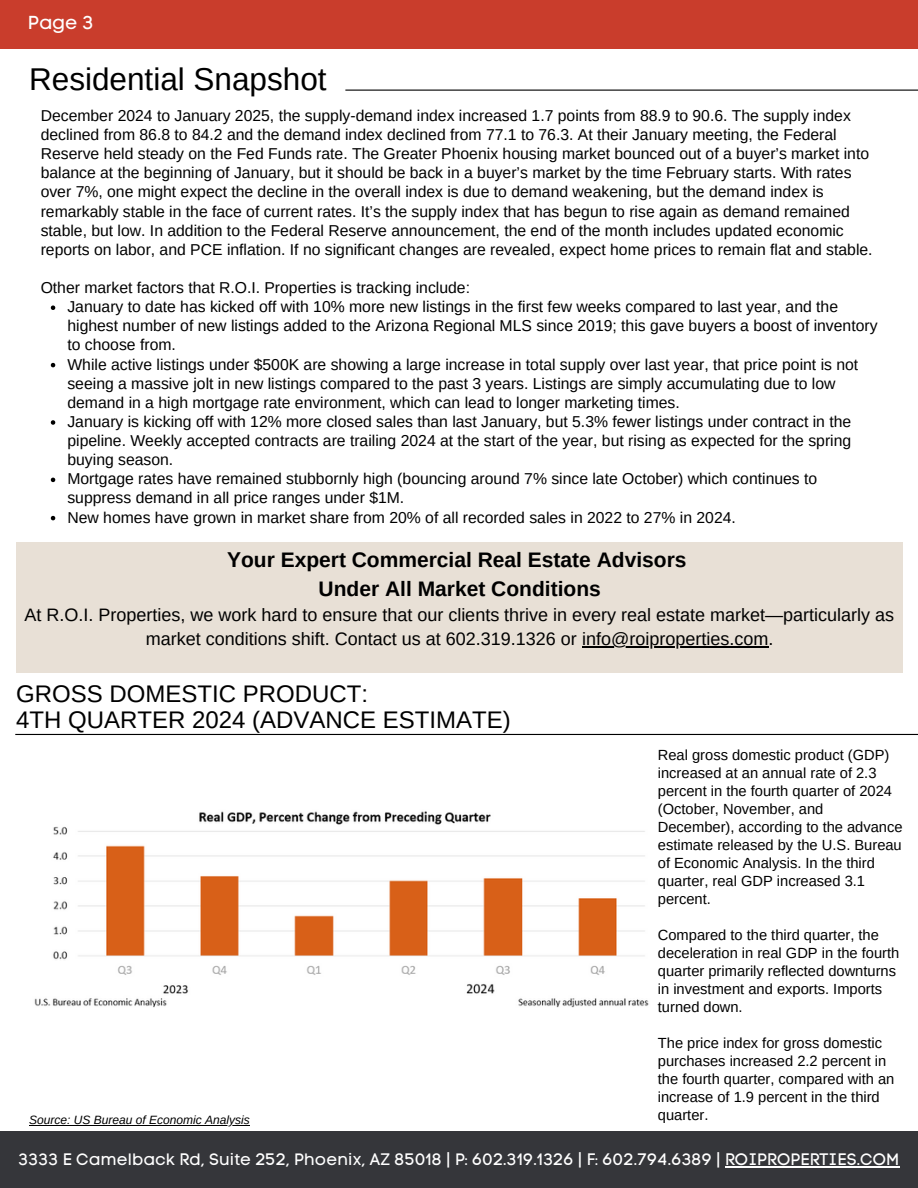
<style>
.page{position:relative;width:918px;height:1188px;background:#fff}
.page>*{position:absolute;margin:0;border:0;box-sizing:border-box;transform-origin:0 0}
.t1{font:31.5px "Arimo";color:#000}
.t2{font:24px/25.8px "Arimo";color:#000}
.t3{font:700 21px/29.2px "Arimo";color:#000;text-align:center}
.t4{font:18.75px "Code Pro Normal LC";color:#fff}
.t5{font:18px/24.8px "Arimo";color:#000;text-align:center}
.t6{font:16.5px "Code Pro Normal LC";letter-spacing:.005em;color:#fff}
.t7{font:15.75px/19.2px "Arimo";color:#000}
.t8{font:14.7px/18px "Arimo";color:#000}
.t9{font:italic 12px "Arimo";color:#000}
</style>
<div class="page">
<div style="left:0;top:0;width:918px;height:48px;background:#c93d2c"></div>
<hr style="left:345px;top:90px;width:573px;height:1px;background:#000">
<div style="left:16px;top:542px;width:887px;height:131px;background:#e8e0d6"></div>
<div style="left:0;top:1131px;width:918px;height:57px;background:#35363a"></div>
<hr style="left:725px;top:1166px;width:174px;height:1px;background:#fff">
<hr style="left:15px;top:734px;width:903px;height:1px;background:#000">
<img style="left:34px;top:811px;width:615px;height:197px">
<svg style="left:51px;top:305px;width:4px;height:5px"></svg>
<svg style="left:51px;top:363px;width:4px;height:4px"></svg>
<svg style="left:51px;top:420px;width:4px;height:5px"></svg>
<svg style="left:51px;top:478px;width:4px;height:4px"></svg>
<svg style="left:51px;top:516px;width:4px;height:4px"></svg>
<hr style="left:582px;top:646px;width:187px;height:2px;background:#000">
<hr style="left:29px;top:1125px;width:221px;height:1px;background:#000">
<h1 class="t4" style="left:28px;top:11px;width:67px">Page 3</h1>
<h2 class="t1" style="left:29px;top:62px;width:299px">Residential Snapshot</h2>
<p class="t7" style="left:41px;top:106px;width:833px">December 2024 to January 2025, the supply-demand index increased 1.7 points from 88.9 to 90.6. The supply index declined from 86.8 to 84.2 and the demand index declined from 77.1 to 76.3. At their January meeting, the Federal Reserve held steady on the Fed Funds rate. The Greater Phoenix housing market bounced out of a buyer’s market into balance at the beginning of January, but it should be back in a buyer’s market by the time February starts. With rates over 7%, one might expect the decline in the overall index is due to demand weakening, but the demand index is remarkably stable in the face of current rates. It’s the supply index that has begun to rise again as demand remained stable, but low. In addition to the Federal Reserve announcement, the end of the month includes updated economic reports on labor, and PCE inflation. If no significant changes are revealed, expect home prices to remain flat and stable.</p>
<h4 class="t7" style="left:41px;top:278px;width:431px">Other market factors that R.O.I. Properties is tracking include:</h4>
<h4 class="t7" style="left:67px;top:297px;width:812px">January to date has kicked off with 10% more new listings in the first few weeks compared to last year, and the highest number of new listings added to the Arizona Regional MLS since 2019; this gave buyers a boost of inventory to choose from.</h4>
<p class="t7" style="left:67px;top:355px;width:792px">While active listings under $500K are showing a large increase in total supply over last year, that price point is not seeing a massive jolt in new listings compared to the past 3 years. Listings are simply accumulating due to low demand in a high mortgage rate environment, which can lead to longer marketing times.</p>
<p class="t7" style="left:67px;top:412px;width:785px;text-align:justify">January is kicking off with 12% more closed sales than last January, but 5.3% fewer listings under contract in the pipeline. Weekly accepted contracts are trailing 2024 at the start of the year, but rising as expected for the spring buying season.</p>
<p class="t7" style="left:67px;top:469px;width:751px">Mortgage rates have remained stubbornly high (bouncing around 7% since late October) which continues to suppress demand in all price ranges under $1M.</p>
<p class="t7" style="left:67px;top:508px;width:670px">New homes have grown in market share from 20% of all recorded sales in 2022 to 27% in 2024.</p>
<p class="t3" style="left:227px;top:545px;width:461px">Your Expert Commercial Real Estate Advisors<br>Under All Market Conditions</p>
<p class="t5" style="left:25px;top:602px;width:871px">At R.O.I. Properties, we work hard to ensure that our clients thrive in every real estate market—particularly as market conditions shift. Contact us at 602.319.1326 or info@roiproperties.com.</p>
<p class="t2" style="left:16px;top:681px;width:496px">GROSS DOMESTIC PRODUCT:<br>4TH QUARTER 2024 (ADVANCE ESTIMATE)</p>
<p class="t9" style="left:29px;top:1114px;width:222px">Source: US Bureau of Economic Analysis</p>
<p class="t8" style="left:658px;top:746px;width:246px">Real gross domestic product (GDP) increased at an annual rate of 2.3 percent in the fourth quarter of 2024 (October, November, and<br>December), according to the advance estimate released by the U.S. Bureau of Economic Analysis. In the third quarter, real GDP increased 3.1 percent.</p>
<h5 class="t8" style="left:658px;top:926px;width:243px">Compared to the third quarter, the deceleration in real GDP in the fourth quarter primarily reflected downturns in investment and exports. Imports turned down.</h5>
<h5 class="t8" style="left:658px;top:1034px;width:238px">The price index for gross domestic purchases increased 2.2 percent in the fourth quarter, compared with an increase of 1.9 percent in the third quarter.</h5>
<h3 class="t6" style="left:19px;top:1149px;width:882px">3333 E Camelback Rd, Suite 252, Phoenix, AZ 85018 | P: 602.319.1326 | F: 602.794.6389 | ROIPROPERTIES.COM</h3>
</div>
